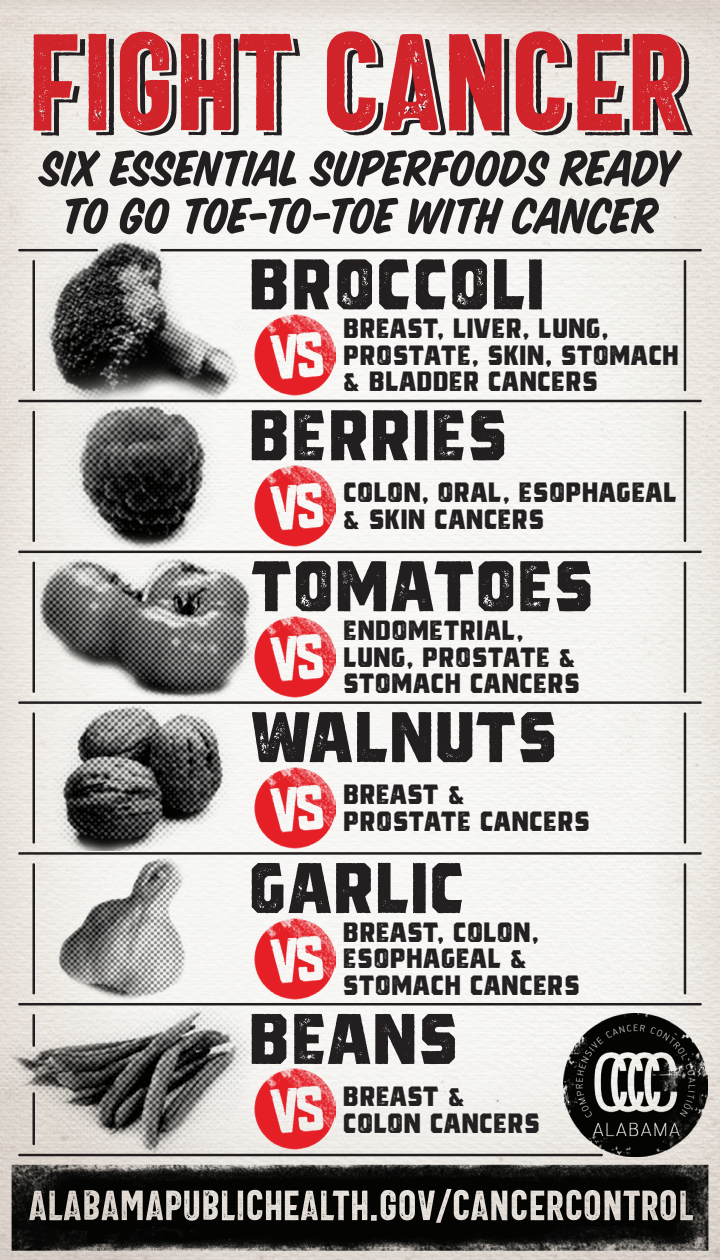
<style>
.page{position:relative;width:720px;height:1260px;background:#fff}
.page>*{position:absolute;margin:0;border:0;box-sizing:border-box;transform-origin:0 0}
.t1{font:139.5px "Bartender Semi Condensed Sans Letterpress";color:#d1232a}
.t2{font:102.75px "Bartender Bold Sans Letterpress";letter-spacing:-.015em;color:#231f20}
.t3{font:55px/47.5px "House Slant";letter-spacing:-.01em;color:#231f20;text-align:center}
.t4{font:40px "Bartender Bold Sans Letterpress";letter-spacing:-.02em;color:#231f20}
</style>
<div class="page">
<img style="left:0;top:0;width:720px;height:1260px">
<img style="left:12px;top:1165px;width:696px;height:86px">
<img style="left:563px;top:1013px;width:144px;height:144px">
<svg style="left:41px;top:39px;width:652px;height:97px;fill:#f0ece8"></svg>
<hr style="left:32px;top:412px;width:3px;height:129px;background:#231f20">
<hr style="left:32px;top:714px;width:3px;height:128px;background:#231f20">
<hr style="left:32px;top:864px;width:3px;height:129px;background:#231f20">
<hr style="left:684px;top:261px;width:2px;height:129px;background:#231f20">
<hr style="left:684px;top:412px;width:2px;height:129px;background:#231f20">
<hr style="left:684px;top:563px;width:2px;height:129px;background:#231f20">
<hr style="left:684px;top:714px;width:2px;height:128px;background:#231f20">
<hr style="left:684px;top:864px;width:2px;height:129px;background:#231f20">
<hr style="left:19px;top:249px;width:78px;height:2px;background:#231f20">
<hr style="left:161px;top:249px;width:540px;height:2px;background:#231f20">
<hr style="left:19px;top:400px;width:682px;height:2px;background:#231f20">
<hr style="left:19px;top:551px;width:682px;height:2px;background:#231f20">
<hr style="left:19px;top:701px;width:682px;height:3px;background:#231f20">
<hr style="left:19px;top:852px;width:682px;height:3px;background:#231f20">
<hr style="left:19px;top:1003px;width:682px;height:2px;background:#231f20">
<hr style="left:19px;top:1154px;width:583px;height:2px;background:#231f20">
<img style="left:256px;top:314px;width:80px;height:81px">
<img style="left:32px;top:231px;width:224px;height:174px">
<img style="left:255px;top:465px;width:81px;height:81px">
<img style="left:57px;top:396px;width:174px;height:151px">
<img style="left:256px;top:616px;width:80px;height:81px">
<img style="left:32px;top:547px;width:224px;height:152px">
<img style="left:255px;top:767px;width:81px;height:81px">
<img style="left:53px;top:698px;width:182px;height:152px">
<img style="left:255px;top:918px;width:80px;height:81px">
<img style="left:59px;top:849px;width:170px;height:152px">
<img style="left:255px;top:1069px;width:80px;height:81px">
<img style="left:0;top:1004px;width:254px;height:148px">
<p class="t1" style="left:25px;top:6px;width:664px">FIGHT CANCER</p>
<p class="t3" style="left:41px;top:145px;width:640px">SIX ESSENTIAL SUPERFOODS READY<br>TO GO TOE-TO-TOE WITH CANCER</p>
<p class="t2" style="left:248px;top:237px;width:300px">BROCCOLI</p>
<p class="t4" style="left:343px;top:310px;width:268px">BREAST, LIVER, LUNG,</p>
<p class="t4" style="left:343px;top:337px;width:338px">PROSTATE, SKIN, STOMACH</p>
<p class="t4" style="left:343px;top:363px;width:257px">&amp; BLADDER CANCERS</p>
<p class="t2" style="left:248px;top:388px;width:262px">BERRIES</p>
<p class="t4" style="left:343px;top:474px;width:336px">COLON, ORAL, ESOPHAGEAL</p>
<p class="t4" style="left:343px;top:501px;width:203px">&amp; SKIN CANCERS</p>
<p class="t2" style="left:248px;top:539px;width:348px">TOMATOES</p>
<p class="t4" style="left:343px;top:612px;width:183px">ENDOMETRIAL,</p>
<p class="t4" style="left:343px;top:638px;width:235px">LUNG, PROSTATE &amp;</p>
<p class="t4" style="left:343px;top:665px;width:239px">STOMACH CANCERS</p>
<p class="t2" style="left:248px;top:690px;width:312px">WALNUTS</p>
<p class="t4" style="left:343px;top:776px;width:124px">BREAST &amp;</p>
<p class="t4" style="left:343px;top:803px;width:249px">PROSTATE CANCERS</p>
<p class="t2" style="left:248px;top:841px;width:220px">GARLIC</p>
<p class="t4" style="left:343px;top:914px;width:198px">BREAST, COLON,</p>
<p class="t4" style="left:343px;top:940px;width:187px">ESOPHAGEAL &amp;</p>
<p class="t4" style="left:343px;top:967px;width:239px">STOMACH CANCERS</p>
<p class="t2" style="left:248px;top:992px;width:213px">BEANS</p>
<p class="t4" style="left:343px;top:1078px;width:124px">BREAST &amp;</p>
<p class="t4" style="left:343px;top:1104px;width:199px">COLON CANCERS</p>
</div>
